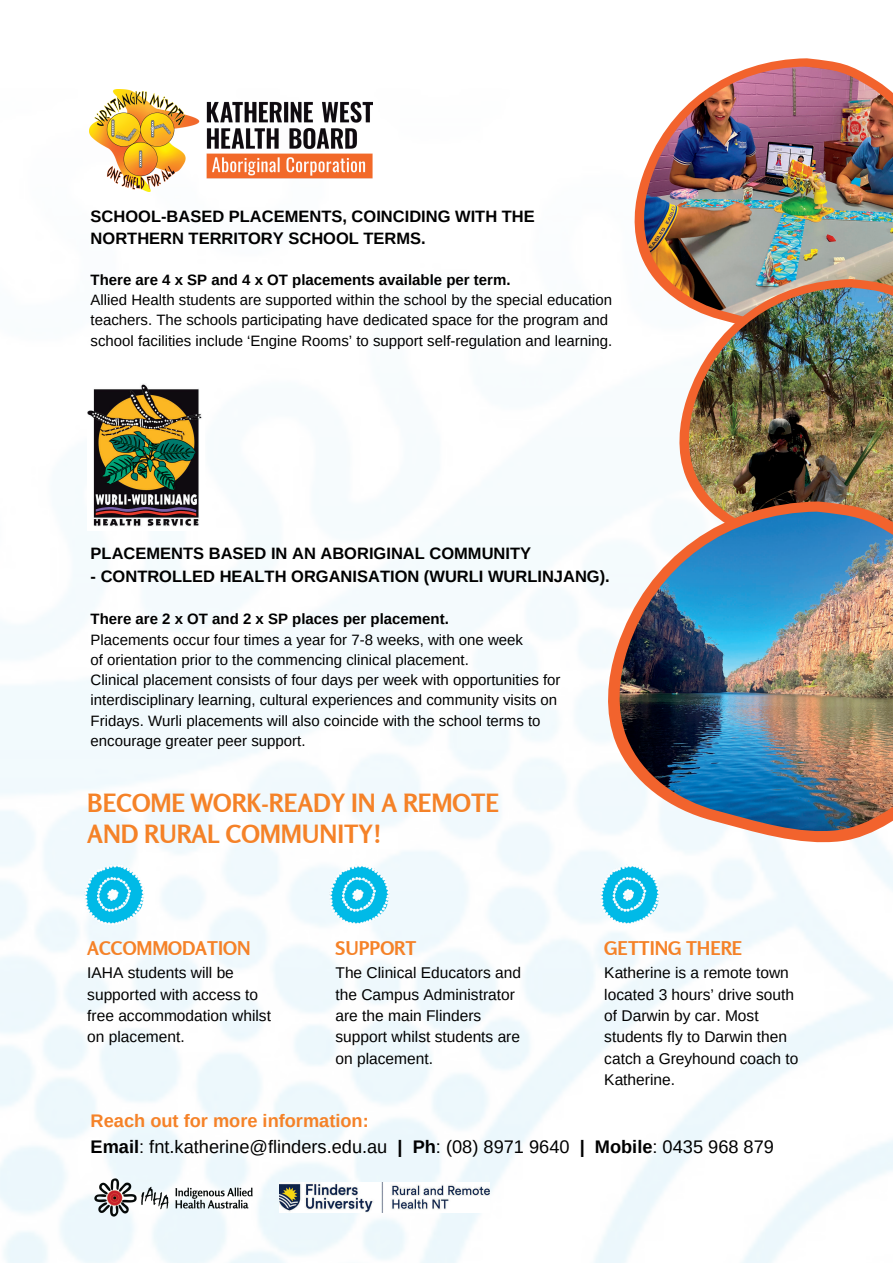
<style>
.page{position:relative;width:893px;height:1264px;background:#fff}
.page>*{position:absolute;margin:0;border:0;box-sizing:border-box;transform-origin:0 0}
.t1{font:700 25.05px/30.3px "Rosario";color:#f58228}
.t2{font:700 18.9px "Rosario";color:#f58228}
.t3{font:18.15px "Arimo";color:#000}
.t4{font:700 18.15px "Arimo";color:#f58228}
.t5{font:700 16.5px/22.5px "Arimo";color:#000}
.t6{font:15.45px/21.3px "Arimo";color:#000}
.t7{font:15px/20.2px "Arimo";color:#000}
.t8{font:700 15px "Arimo";color:#000}
.s1{font-weight:700}
</style>
<div class="page">
<img style="left:0;top:101px;width:892px;height:1161px">
<svg style="left:631px;top:58px;width:220px;height:282px"></svg>
<img style="left:644px;top:67px;width:248px;height:261px">
<svg style="left:676px;top:279px;width:216px;height:222px"></svg>
<img style="left:688px;top:287px;width:204px;height:214px">
<svg style="left:604px;top:501px;width:288px;height:345px;fill:#f3fafd"></svg>
<img style="left:619px;top:511px;width:273px;height:324px">
<img style="left:89px;top:89px;width:283px;height:103px">
<img style="left:87px;top:383px;width:117px;height:147px">
<img style="left:279px;top:1182px;width:210px;height:30px">
<img style="left:87px;top:1170px;width:173px;height:54px">
<img style="left:69px;top:848px;width:92px;height:96px">
<img style="left:314px;top:848px;width:92px;height:96px">
<img style="left:584px;top:848px;width:92px;height:96px">
<p class="t5" style="left:91px;top:205px;width:445px">SCHOOL-BASED PLACEMENTS, COINCIDING WITH THE<br>NORTHERN TERRITORY SCHOOL TERMS.</p>
<p class="t8" style="left:91px;top:271px;width:421px">There are 4 x SP and 4 x OT placements available per term.</p>
<p class="t7" style="left:91px;top:290px;width:523px">Allied Health students are supported within the school by the special education teachers. The schools participating have dedicated space for the program and school facilities include ‘Engine Rooms’ to support self-regulation and learning.</p>
<p class="t5" style="left:91px;top:542px;width:442px">PLACEMENTS BASED IN AN ABORIGINAL COMMUNITY</p>
<p class="t5" style="left:91px;top:564px;width:520px">- CONTROLLED HEALTH ORGANISATION (WURLI WURLINJANG).</p>
<p class="t8" style="left:91px;top:611px;width:360px">There are 2 x OT and 2 x SP places per placement.</p>
<p class="t7" style="left:91px;top:629px;width:471px">Placements occur four times a year for 7-8 weeks, with one week<br>of orientation prior to the commencing clinical placement.<br>Clinical placement consists of four days per week with opportunities for interdisciplinary learning, cultural experiences and community visits on Fridays. Wurli placements will also coincide with the school terms to encourage greater peer support.</p>
<h1 class="t1" style="left:87px;top:788px;width:413px">BECOME WORK-READY IN A REMOTE<br>AND RURAL COMMUNITY!</h1>
<p class="t2" style="left:87px;top:936px;width:165px">ACCOMMODATION</p>
<p class="t2" style="left:335px;top:936px;width:82px">SUPPORT</p>
<p class="t2" style="left:604px;top:936px;width:139px">GETTING THERE</p>
<p class="t6" style="left:87px;top:962px;width:185px">IAHA students will be supported with access to free accommodation whilst on placement.</p>
<p class="t6" style="left:335px;top:962px;width:187px">The Clinical Educators and the Campus Administrator are the main Flinders support whilst students are on placement.</p>
<p class="t6" style="left:604px;top:962px;width:195px">Katherine is a remote town located 3 hours’ drive south of Darwin by car. Most students fly to Darwin then catch a Greyhound coach to<br>Katherine.</p>
<p class="t4" style="left:91px;top:1110px;width:280px">Reach out for more information:</p>
<p class="t3" style="left:91px;top:1136px;width:684px"><span class="s1">Email</span>: fnt.katherine@flinders.edu.au <span class="s1">| Ph</span>: (08) 8971 9640 <span class="s1">| Mobile</span>: 0435 968 879</p>
</div>
